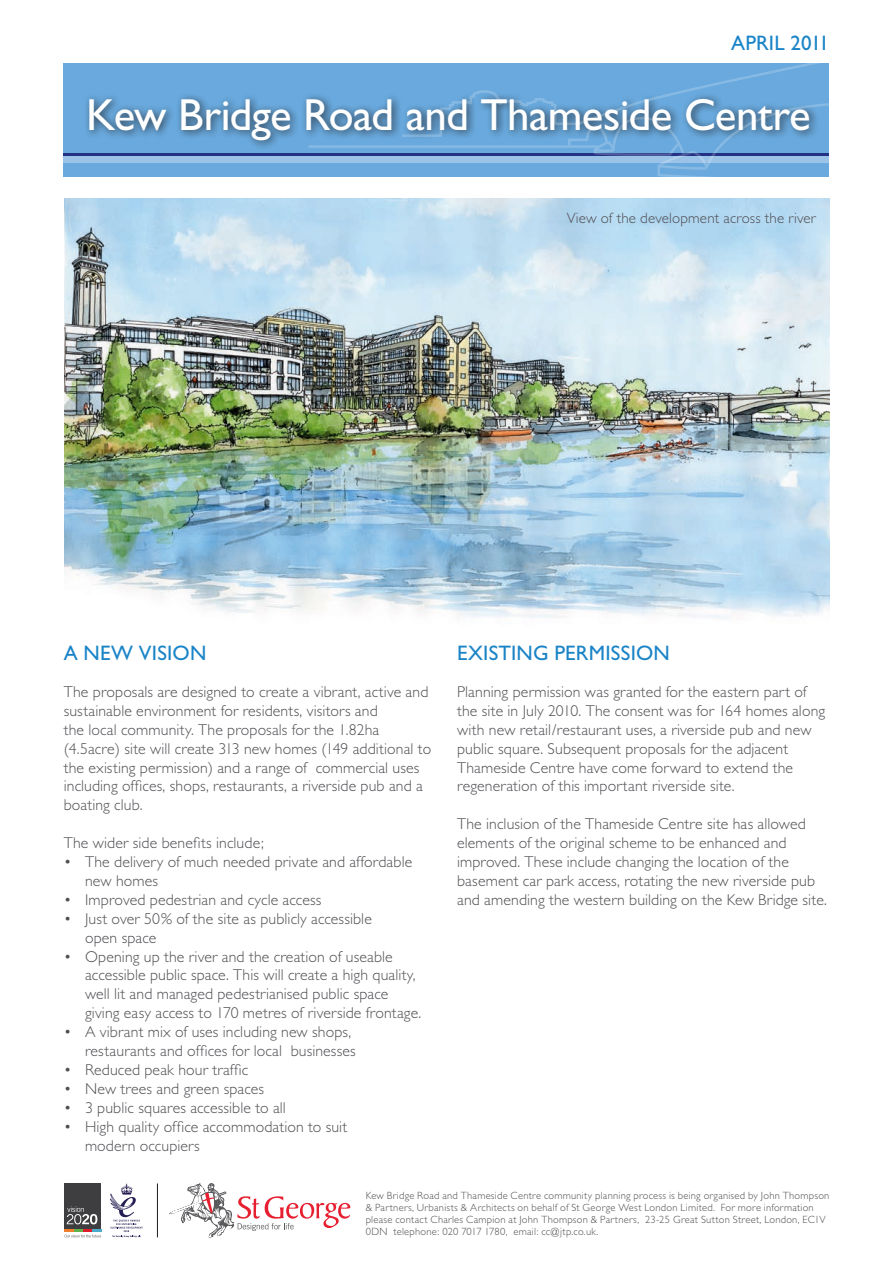
<style>
.page{position:relative;width:893px;height:1263px;background:#fff}
.page>*{position:absolute;margin:0;border:0;box-sizing:border-box;transform-origin:0 0}
.t1{font:45px "Gill Sans";letter-spacing:-.015em;color:#fff}
.t2{font:21px "Gill Sans";letter-spacing:.01em;color:#1a84c7}
.t3{font:300 15.75px/18.9px "Gill Sans";letter-spacing:.01em;color:#504e53}
.t4{font:300 15px "Gill Sans";letter-spacing:.01em;color:#504e53}
.t5{font:300 10.5px/12px "Gill Sans";letter-spacing:.025em;color:#504e53}
</style>
<div class="page">
<img style="left:65px;top:199px;width:764px;height:420px">
<div style="left:64px;top:64px;width:765px;height:113px;background:#69a9dd"></div>
<div style="left:84px;top:92px;width:735px;height:58px;background:#1b1c20;opacity:.75"></div>
<svg style="left:64px;top:154px;width:336px;height:3px"></svg>
<div style="left:64px;top:157px;width:765px;height:6px;background:#9bc3e8"></div>
<hr style="left:309px;top:145px;width:291px;height:3px;background:#fff">
<svg style="left:400px;top:63px;width:429px;height:114px"></svg>
<svg style="left:169px;top:1183px;width:181px;height:54px"></svg>
<div style="left:65px;top:1183px;width:36px;height:48px;background:#3e3e40"></div>
<svg style="left:65px;top:1206px;width:36px;height:31px"></svg>
<svg style="left:110px;top:1183px;width:33px;height:54px"></svg>
<hr style="left:157px;top:1183px;width:1px;height:54px;background:#1b1c20">
<h2 class="t2" style="left:731px;top:31px;width:99px">April 2011</h2>
<h1 class="t1" style="left:86px;top:89px;width:726px">Kew Bridge Road and Thameside Centre</h1>
<p class="t4" style="left:567px;top:210px;width:251px">View of the development across the river</p>
<h2 class="t2" style="left:64px;top:641px;width:138px">A New Vision</h2>
<p class="t3" style="left:64px;top:682px;width:369px">The proposals are designed to create a vibrant, active and sustainable environment for residents, visitors and<br>the local community. The proposals for the 1.82ha (4.5acre) site will create 313 new homes (149 additional to the existing permission) and a range of commercial uses including offices, shops, restaurants, a riverside pub and a boating club.</p>
<p class="t3" style="left:64px;top:833px;width:202px">The wider side benefits include;</p>
<p class="t3" style="left:85px;top:852px;width:329px;text-indent:-21px">• The delivery of much needed private and affordable new homes</p>
<p class="t3" style="left:64px;top:890px;width:259px">• Improved pedestrian and cycle access</p>
<p class="t3" style="left:85px;top:909px;width:288px;text-indent:-21px">• Just over 50% of the site as publicly accessible open space</p>
<p class="t3" style="left:85px;top:947px;width:338px;text-indent:-21px">• Opening up the river and the creation of useable accessible public space. This will create a high quality, well lit and managed pedestrianised public space giving easy access to 170 metres of riverside frontage.</p>
<p class="t3" style="left:64px;top:1022px;width:293px;text-align:right">• A vibrant mix of uses including new shops, restaurants and offices for local businesses</p>
<p class="t3" style="left:64px;top:1060px;width:186px">• Reduced peak hour traffic</p>
<p class="t3" style="left:64px;top:1079px;width:202px">• New trees and green spaces</p>
<p class="t3" style="left:64px;top:1098px;width:224px">• 3 public squares accessible to all</p>
<p class="t3" style="left:85px;top:1117px;width:264px;text-indent:-21px">• High quality office accommodation to suit modern occupiers</p>
<h2 class="t2" style="left:457px;top:641px;width:208px">Existing Permission</h2>
<p class="t3" style="left:457px;top:682px;width:369px">Planning permission was granted for the eastern part of the site in July 2010. The consent was for 164 homes along with new retail/restaurant uses, a riverside pub and new public square. Subsequent proposals for the adjacent Thameside Centre have come forward to extend the regeneration of this important riverside site.</p>
<p class="t3" style="left:457px;top:815px;width:371px">The inclusion of the Thameside Centre site has allowed elements of the original scheme to be enhanced and improved. These include changing the location of the basement car park access, rotating the new riverside pub and amending the western building on the Kew Bridge site.</p>
<p class="t5" style="left:366px;top:1190px;width:465px">Kew Bridge Road and Thameside Centre community planning process is being organised by John Thompson &amp; Partners, Urbanists &amp; Architects on behalf of St George West London Limited. For more information please contact Charles Campion at John Thompson &amp; Partners, 23-25 Great Sutton Street, London, EC1V 0DN telephone: 020 7017 1780, email: cc@jtp.co.uk.</p>
</div>
